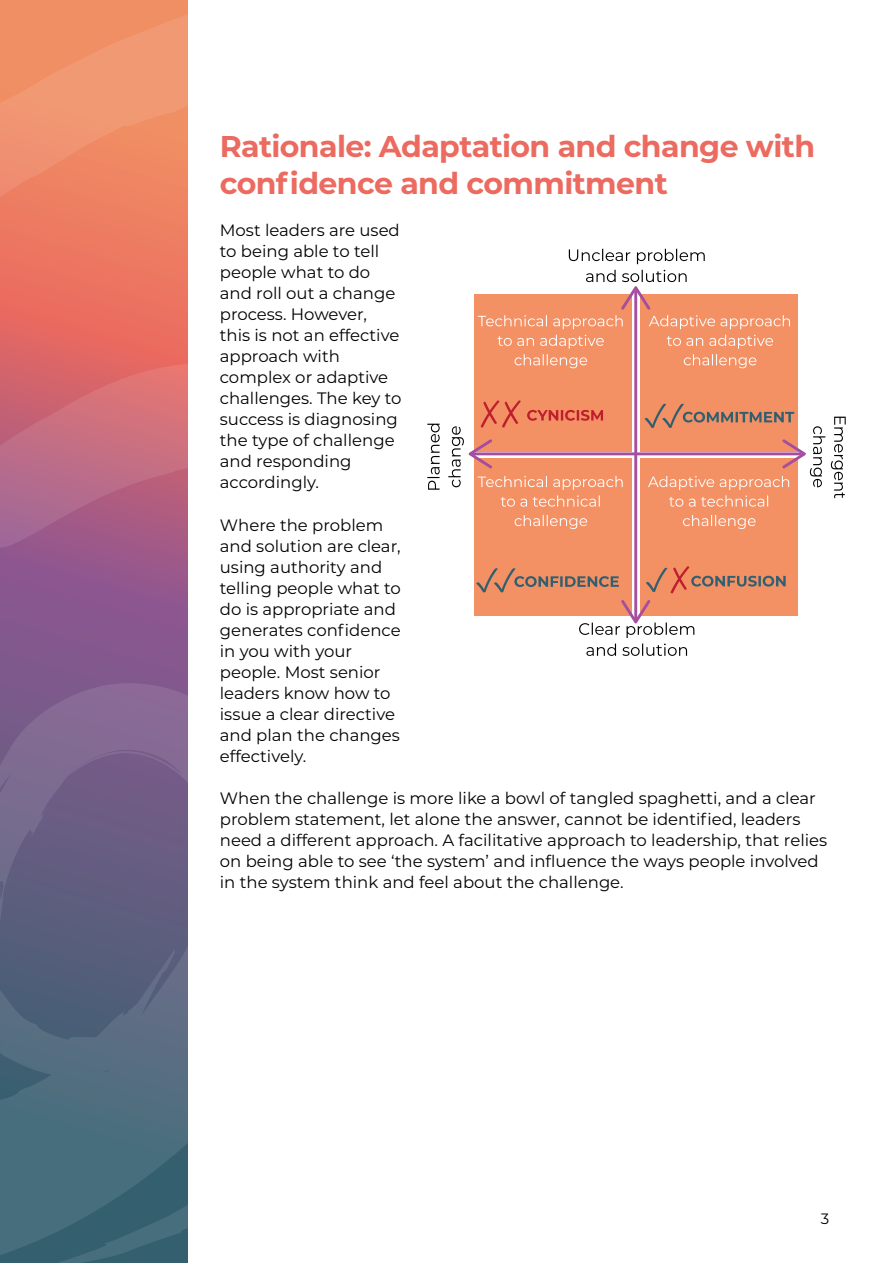
<style>
.page{position:relative;width:893px;height:1263px;background:#fff}
.page>*{position:absolute;margin:0;border:0;box-sizing:border-box;transform-origin:0 0}
.t1{font:700 30px/37.5px "Montserrat";letter-spacing:-.02em;color:#ec6a5f}
.t2{font:16.5px/21px "Montserrat";color:#000}
.t3{font:15px "Montserrat";color:#000}
</style>
<div class="page">
<svg style="left:0;top:0;width:187px;height:1263px;background:#996c7a"></svg>
<div style="left:474px;top:294px;width:157px;height:157px;background:#f39164"></div>
<div style="left:474px;top:458px;width:157px;height:158px;background:#f39164"></div>
<div style="left:640px;top:294px;width:158px;height:157px;background:#f39164"></div>
<div style="left:640px;top:458px;width:158px;height:158px;background:#f39164"></div>
<svg style="left:497px;top:335px;width:107px;height:33px"></svg>
<svg style="left:515px;top:515px;width:72px;height:14px"></svg>
<svg style="left:683px;top:515px;width:73px;height:14px"></svg>
<svg style="left:667px;top:335px;width:106px;height:33px"></svg>
<svg style="left:476px;top:568px;width:143px;height:24px"></svg>
<svg style="left:646px;top:566px;width:140px;height:28px"></svg>
<svg style="left:569px;top:249px;width:136px;height:15px"></svg>
<svg style="left:831px;top:417px;width:15px;height:81px"></svg>
<svg style="left:427px;top:424px;width:13px;height:66px"></svg>
<hr style="left:634px;top:292px;width:3px;height:328px;background:#a54e9e">
<svg style="left:579px;top:600px;width:115px;height:56px"></svg>
<svg style="left:478px;top:270px;width:312px;height:59px"></svg>
<hr style="left:472px;top:452px;width:328px;height:3px;background:#a54e9e">
<svg style="left:448px;top:400px;width:175px;height:107px"></svg>
<svg style="left:645px;top:404px;width:180px;height:103px"></svg>
<h1 class="t1" style="left:220px;top:126px;width:597px">Rationale: Adaptation and change with confidence and commitment</h1>
<p class="t2" style="left:220px;top:219px;width:183px">Most leaders are used to being able to tell people what to do and roll out a change process. However, this is not an effective approach with complex or adaptive challenges. The key to success is diagnosing the type of challenge and responding accordingly.</p>
<p class="t2" style="left:220px;top:514px;width:183px">Where the problem and solution are clear, using authority and telling people what to do is appropriate and generates confidence in you with your people. Most senior leaders know how to issue a clear directive and plan the changes effectively.</p>
<p class="t2" style="left:220px;top:787px;width:609px">When the challenge is more like a bowl of tangled spaghetti, and a clear problem statement, let alone the answer, cannot be identified, leaders need a different approach. A facilitative approach to leadership, that relies on being able to see ‘the system’ and influence the ways people involved in the system think and feel about the challenge.</p>
<p class="t3" style="left:821px;top:1208px;width:10px">3</p>
</div>
